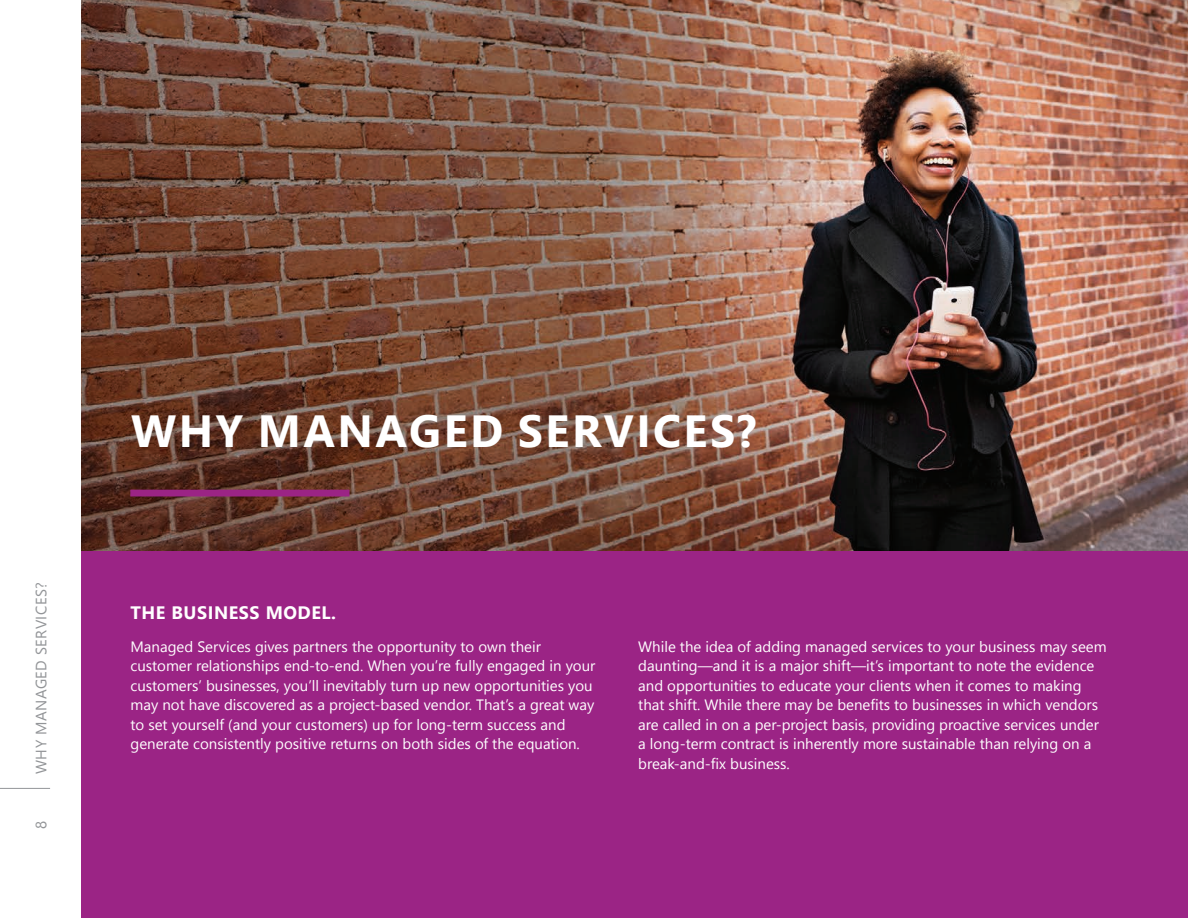
<style>
.page{position:relative;width:1188px;height:918px;background:#fff}
.page>*{position:absolute;margin:0;border:0;box-sizing:border-box;transform-origin:0 0}
.t1{font:700 45px "Segoe UI";letter-spacing:.055em;color:#fff}
.t2{font:700 18px "Segoe UI";letter-spacing:.03em;color:#fff}
.t3{font:15px/19.5px "Segoe UI";color:#fff}
.t4{font:15px "Segoe UI";letter-spacing:.03em;color:#939598}
</style>
<div class="page">
<img style="left:81px;top:0;width:1107px;height:551px">
<div style="left:81px;top:551px;width:1107px;height:366px;background:#9b2485"></div>
<div style="left:130px;top:490px;width:220px;height:6px;background:#9b2485"></div>
<hr style="left:0;top:788px;width:50px;height:1px;background:#939598">
<p class="t4" style="left:30px;top:774px;width:193px;rotate:-90deg">WHY MANAGED SERVICES?</p>
<p class="t4" style="left:30px;top:829px;width:10px;rotate:-90deg">8</p>
<h1 class="t1" style="left:131px;top:397px;width:627px">WHY MANAGED SERVICES?</h1>
<p class="t2" style="left:130px;top:599px;width:207px">THE BUSINESS MODEL.</p>
<p class="t3" style="left:130px;top:636px;width:466px">Managed Services gives partners the opportunity to own their customer relationships end-to-end. When you’re fully engaged in your customers’ businesses, you’ll inevitably turn up new opportunities you may not have discovered as a project-based vendor. That’s a great way to set yourself (and your customers) up for long-term success and generate consistently positive returns on both sides of the equation.</p>
<p class="t3" style="left:638px;top:636px;width:470px">While the idea of adding managed services to your business may seem daunting—and it is a major shift—it’s important to note the evidence and opportunities to educate your clients when it comes to making that shift. While there may be benefits to businesses in which vendors are called in on a per-project basis, providing proactive services under a long-term contract is inherently more sustainable than relying on a break-and-fix business.</p>
</div>
